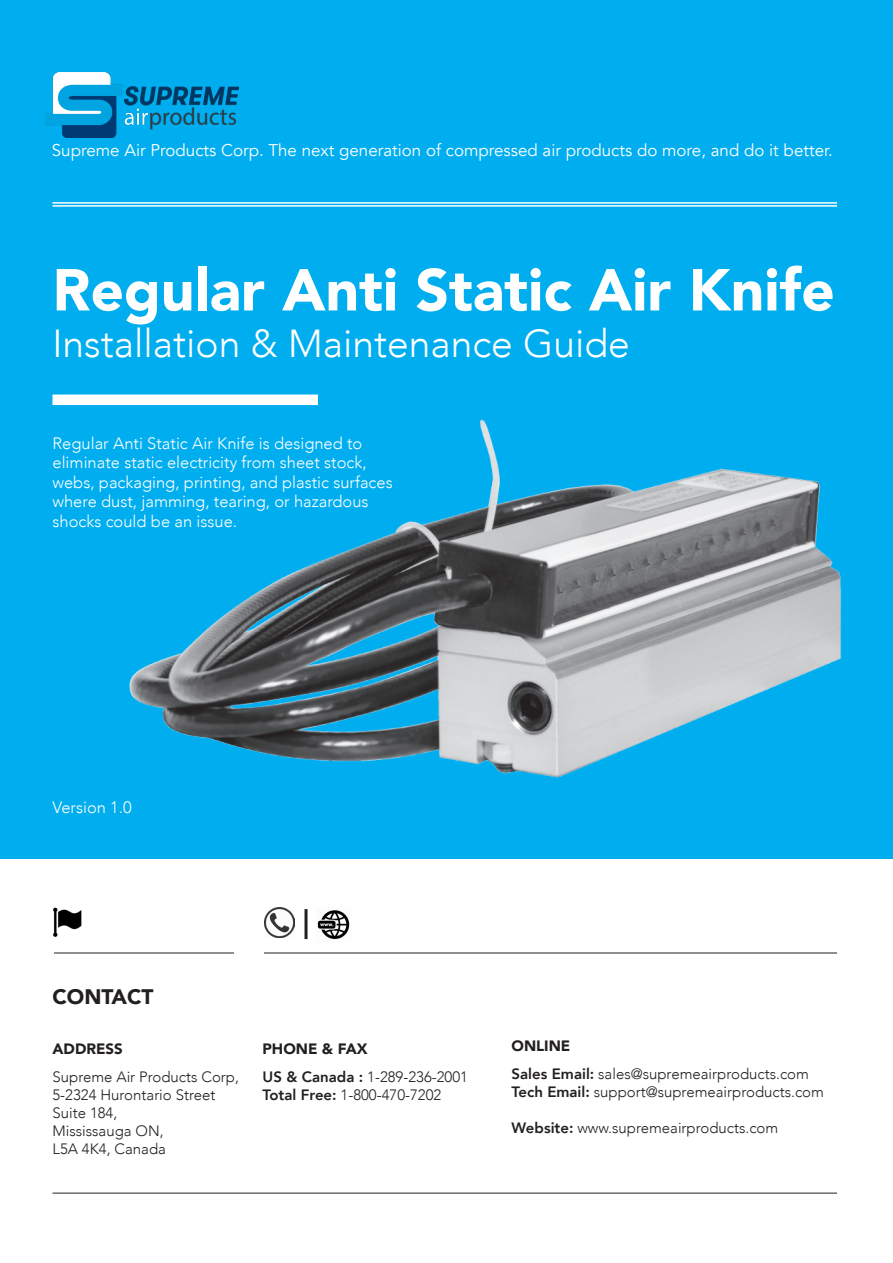
<style>
.page{position:relative;width:893px;height:1263px;background:#fff}
.page>*{position:absolute;margin:0;border:0;box-sizing:border-box;transform-origin:0 0}
.t1{font:900 58.5px "Avenir";color:#fff}
.t2{font:300 39px "Avenir";color:#fff}
.t3{font:900 21px "Avenir";color:#231f20}
.t4{font:16.95px "Avenir";color:#fff}
.t5{font:300 16.5px/19.5px "Avenir";color:#fff}
.t6{font:300 15px "Avenir";color:#231f20}
.t7{font:900 15px "Avenir";color:#231f20}
.s1{font-weight:800}
</style>
<div class="page">
<div style="left:0;top:0;width:892px;height:858px;background:#00aeef"></div>
<hr style="left:52px;top:202px;width:785px;height:2px;background:#fff">
<hr style="left:52px;top:205px;width:785px;height:2px;background:#fff">
<div style="left:52px;top:395px;width:266px;height:10px;background:#fff"></div>
<hr style="left:52px;top:1193px;width:785px;height:1px;background:#231f20">
<hr style="left:54px;top:953px;width:180px;height:1px;background:#231f20">
<hr style="left:264px;top:953px;width:573px;height:1px;background:#231f20">
<img style="left:53px;top:908px;width:29px;height:29px">
<img style="left:264px;top:908px;width:30px;height:30px">
<svg style="left:304px;top:909px;width:4px;height:30px"></svg>
<img style="left:317px;top:910px;width:33px;height:30px">
<img style="left:129px;top:419px;width:713px;height:359px">
<img style="left:45px;top:73px;width:194px;height:64px">
<p class="t4" style="left:52px;top:140px;width:782px">Supreme Air Products Corp. The next generation of compressed air products do more, and do it better.</p>
<p class="t1" style="left:52px;top:240px;width:784px">Regular Anti Static Air Knife</p>
<p class="t2" style="left:52px;top:321px;width:579px">Installation &amp; Maintenance Guide</p>
<p class="t5" style="left:52px;top:433px;width:342px">Regular Anti Static Air Knife is designed to eliminate static electricity from sheet stock, webs, packaging, printing, and plastic surfaces where dust, jamming, tearing, or hazardous shocks could be an issue.</p>
<p class="t5" style="left:52px;top:798px;width:81px">Version 1.0</p>
<p class="t3" style="left:52px;top:978px;width:103px">CONTACT</p>
<p class="t7" style="left:52px;top:1036px;width:72px">ADDRESS</p>
<p class="t6" style="left:52px;top:1068px;width:188px">Supreme Air Products Corp,</p>
<p class="t6" style="left:52px;top:1086px;width:164px">5-2324 Hurontario Street</p>
<p class="t6" style="left:52px;top:1104px;width:66px">Suite 184,</p>
<p class="t6" style="left:52px;top:1122px;width:113px">Mississauga ON,</p>
<p class="t6" style="left:52px;top:1140px;width:115px">L5A 4K4, Canada</p>
<p class="t7" style="left:262px;top:1036px;width:107px">PHONE &amp; FAX</p>
<p class="t6" style="left:262px;top:1068px;width:207px"><span class="s1">US &amp; Canada :</span> 1-289-236-2001</p>
<p class="t6" style="left:262px;top:1086px;width:180px"><span class="s1">Total Free:</span> 1-800-470-7202</p>
<p class="t7" style="left:512px;top:1033px;width:60px">ONLINE</p>
<p class="t6" style="left:512px;top:1065px;width:299px"><span class="s1">Sales Email:</span> sales@supremeairproducts.com</p>
<p class="t6" style="left:512px;top:1083px;width:314px"><span class="s1">Tech Email:</span> support@supremeairproducts.com</p>
<p class="t6" style="left:512px;top:1119px;width:268px"><span class="s1">Website:</span> www.supremeairproducts.com</p>
</div>
